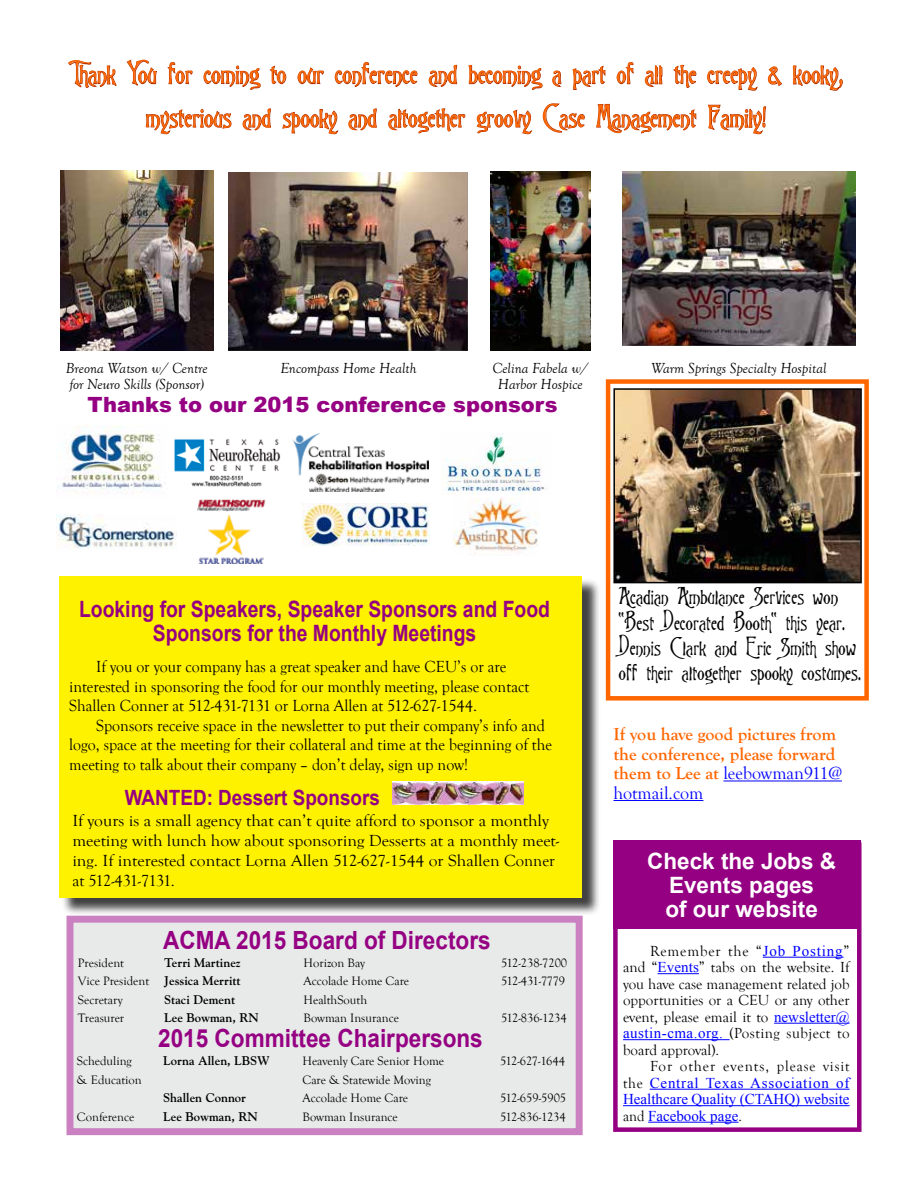
<style>
.page{position:relative;width:918px;height:1188px;background:#fff}
.page>*{position:absolute;margin:0;border:0;box-sizing:border-box;transform-origin:0 0}
.t1{font:27px/43.5px "Burton's Nightmare";color:#f60;text-align:center}
.t2{font:700 25.05px "Arial";color:#950083;scale:.9 1}
.t3{font:700 22.5px/24px "Arial";color:#950083;text-align:center;scale:.86 1}
.t4{font:700 22.5px/24px "Arial";color:#fff;text-align:center}
.t5{font:21px/25.2px "Burton's Nightmare";color:#000}
.t6{font:900 21px "Arial";color:#950083}
.t7{font:700 21px "Arial";color:#950083;scale:.9 1}
.t8{font:700 18px/19.5px "Goudy Old Style T";color:#f60}
.t9{font:16.5px/19.5px "Goudy Old Style T";color:#000;scale:.96 1}
.t10{font:16.5px/19.8px "Goudy Old Style T";color:#000;scale:1.06 1}
.t11{font:15px/16.5px "Goudy Old Style T";letter-spacing:.03em;color:#000;text-align:justify}
.t12{font:italic 15px/16.5px "Goudy Old Style T";color:#000;text-align:center}
.t13{font:15px/16.5px "Times New Roman";color:#00f;text-align:justify}
.t14{font:15px "Goudy Old Style T";letter-spacing:.065em;color:#000}
.t15{font:12.6px "Goudy Old Style T";color:#000}
.t16{font:700 12.6px "Goudy";color:#000}
.t17{font:700 12.6px "Goudy";color:#020000}
.t18{font:12.6px "Goudy Old Style T";color:#020000}
.t19{font:12.6px "Goudy Old Style T";letter-spacing:-.04em;color:#020000}
.t20{font:12.6px "Goudy Old Style T";letter-spacing:-.035em;color:#000}
.s1{font-family:"Goudy Old Style T";font-weight:400;color:#000}
.s2{color:#020000}
.s3{font-weight:400;color:#00f}
.s4{font-family:"Times New Roman";color:#00f}
.s5{font-family:"Goudy Old Style T";color:#000}
</style>
<div class="page">
<svg style="left:67px;top:916px;width:516px;height:219px;background:#e5e0e5"></svg>
<div style="left:62px;top:579px;width:539px;height:337px;background:#000;opacity:.75"></div>
<div style="left:59px;top:576px;width:523px;height:322px;background:#fff200"></div>
<img style="left:392px;top:782px;width:132px;height:23px">
<img style="left:616px;top:391px;width:243px;height:189px">
<div style="left:613px;top:388px;width:249px;height:195px;border:2px solid #000"></div>
<div style="left:606px;top:379px;width:263px;height:322px;border:4px solid #f60"></div>
<img style="left:56px;top:514px;width:120px;height:35px">
<img style="left:58px;top:426px;width:105px;height:68px">
<img style="left:302px;top:503px;width:127px;height:43px">
<img style="left:454px;top:497px;width:84px;height:59px">
<img style="left:197px;top:499px;width:69px;height:64px">
<img style="left:441px;top:434px;width:104px;height:60px">
<img style="left:174px;top:438px;width:107px;height:49px">
<img style="left:293px;top:434px;width:136px;height:58px">
<img style="left:60px;top:170px;width:153px;height:181px">
<img style="left:490px;top:171px;width:101px;height:180px">
<img style="left:229px;top:172px;width:239px;height:179px">
<img style="left:622px;top:171px;width:233px;height:175px">
<svg style="left:68px;top:60px;width:49px;height:28px"></svg>
<svg style="left:127px;top:59px;width:30px;height:27px"></svg>
<svg style="left:167px;top:62px;width:26px;height:22px"></svg>
<svg style="left:203px;top:65px;width:58px;height:25px"></svg>
<svg style="left:269px;top:65px;width:18px;height:20px"></svg>
<svg style="left:297px;top:67px;width:27px;height:17px"></svg>
<svg style="left:335px;top:62px;width:83px;height:25px"></svg>
<svg style="left:429px;top:65px;width:29px;height:22px"></svg>
<svg style="left:468px;top:65px;width:75px;height:25px"></svg>
<svg style="left:552px;top:70px;width:10px;height:17px"></svg>
<svg style="left:572px;top:65px;width:34px;height:25px"></svg>
<svg style="left:616px;top:62px;width:18px;height:22px"></svg>
<svg style="left:645px;top:65px;width:18px;height:22px"></svg>
<svg style="left:673px;top:65px;width:24px;height:23px"></svg>
<svg style="left:707px;top:67px;width:51px;height:24px"></svg>
<svg style="left:768px;top:66px;width:15px;height:20px"></svg>
<svg style="left:793px;top:65px;width:50px;height:26px"></svg>
<svg style="left:146px;top:109px;width:86px;height:26px"></svg>
<svg style="left:242px;top:108px;width:29px;height:23px"></svg>
<svg style="left:282px;top:109px;width:57px;height:26px"></svg>
<svg style="left:348px;top:108px;width:29px;height:23px"></svg>
<svg style="left:388px;top:108px;width:78px;height:26px"></svg>
<svg style="left:477px;top:109px;width:56px;height:26px"></svg>
<svg style="left:543px;top:103px;width:42px;height:30px"></svg>
<svg style="left:596px;top:104px;width:101px;height:30px"></svg>
<svg style="left:708px;top:104px;width:58px;height:31px"></svg>
<hr style="left:723px;top:781px;width:119px;height:1px;background:#00f">
<hr style="left:614px;top:800px;width:89px;height:1px;background:#00f">
<div style="left:614px;top:840px;width:247px;height:88px;background:#950083"></div>
<hr style="left:763px;top:957px;width:81px;height:1px;background:#00f">
<hr style="left:658px;top:973px;width:41px;height:1px;background:#00f">
<hr style="left:774px;top:1023px;width:76px;height:1px;background:#00f">
<hr style="left:623px;top:1039px;width:107px;height:1px;background:#00f">
<hr style="left:650px;top:1089px;width:200px;height:1px;background:#00f">
<hr style="left:623px;top:1105px;width:227px;height:1px;background:#00f">
<hr style="left:648px;top:1122px;width:91px;height:1px;background:#00f">
<div style="left:613px;top:842px;width:249px;height:290px;border:4px solid #950083"></div>
<h1 class="t1" style="left:69px;top:52px;width:777px">Thank You for coming to our conference and becoming a part of all the creepy &amp; kooky, mysterious and spooky and altogether groovy Case Management Family!</h1>
<p class="t12" style="left:66px;top:360px;width:143px;text-align:left">Breona Watson w/ Centre for Neuro Skills (Sponsor)</p>
<p class="t12" style="left:280px;top:360px;width:138px">Encompass Home Health</p>
<p class="t12" style="left:651px;top:360px;width:177px">Warm Springs Specialty Hospital</p>
<p class="t12" style="left:493px;top:360px;width:97px">Celina Fabela w/<br>Harbor Hospice</p>
<p class="t6" style="left:87px;top:389px;width:472px">Thanks to our 2015 conference sponsors</p>
<h3 class="t3" style="left:79px;top:597px;width:549px">Looking for Speakers, Speaker Sponsors and Food<br>Sponsors for the Monthly Meetings</h3>
<p class="t9" style="left:69px;top:657px;width:481px;text-indent:27px">If you or your company has a great speaker and have CEU’s or are interested in sponsoring the food for our monthly meeting, please contact<br>Shallen Conner at 512-431-7131 or Lorna Allen at 512-627-1544.</p>
<p class="t9" style="left:69px;top:716px;width:504px;text-indent:27px">Sponsors receive space in the newsletter to put their company’s info and logo, space at the meeting for their collateral and time at the beginning of the meeting to talk about their company – don’t delay, sign up now!</p>
<p class="t7" style="left:125px;top:784px;width:285px">WANTED: Dessert Sponsors</p>
<p class="t10" style="left:72px;top:811px;width:461px">If yours is a small agency that can’t quite afford to sponsor a monthly meeting with lunch how about sponsoring Desserts at a monthly meet&shy;ing. If interested contact Lorna Allen 512-627-1544 or Shallen Conner at 512-431-7131.</p>
<h2 class="t2" style="left:163px;top:923px;width:365px">ACMA 2015 Board of Directors</h2>
<p class="t15" style="left:78px;top:956px;width:48px">President</p>
<p class="t16" style="left:164px;top:955px;width:78px">Terri Martinez</p>
<p class="t15" style="left:303px;top:956px;width:63px">Horizon Bay</p>
<p class="t15" style="left:501px;top:956px;width:68px">512-238-7200</p>
<p class="t17" style="left:78px;top:973px;width:164px"><span class="s1">Vice President</span> Jessica Merritt</p>
<p class="t18" style="left:303px;top:974px;width:107px">Accolade Home Care</p>
<p class="t19" style="left:501px;top:974px;width:66px">512-431-7779</p>
<p class="t15" style="left:78px;top:993px;width:46px">Secretary</p>
<p class="t16" style="left:164px;top:992px;width:72px"><span class="s2">S</span>taci Dement</p>
<p class="t15" style="left:303px;top:993px;width:65px">HealthSouth</p>
<p class="t15" style="left:78px;top:1011px;width:48px">Treasurer</p>
<p class="t16" style="left:164px;top:1010px;width:96px">Lee Bowman, RN</p>
<p class="t15" style="left:303px;top:1011px;width:97px">Bowman Insurance</p>
<p class="t15" style="left:501px;top:1011px;width:67px">512-836-1234</p>
<h2 class="t2" style="left:158px;top:1022px;width:362px">2015 Committee Chairpersons</h2>
<p class="t15" style="left:77px;top:1054px;width:56px">Scheduling</p>
<p class="t16" style="left:163px;top:1053px;width:108px">Lorna Allen, LBSW</p>
<p class="t15" style="left:302px;top:1054px;width:143px">Heavenly Care Senior Home</p>
<p class="t20" style="left:500px;top:1054px;width:66px">512-627-1644</p>
<p class="t15" style="left:77px;top:1073px;width:66px">&amp; Education</p>
<p class="t15" style="left:302px;top:1073px;width:130px">Care &amp; Statewide Moving</p>
<p class="t16" style="left:163px;top:1090px;width:84px">Shallen Connor</p>
<p class="t15" style="left:302px;top:1091px;width:107px">Accolade Home Care</p>
<p class="t15" style="left:500px;top:1091px;width:68px">512-659-5905</p>
<p class="t15" style="left:77px;top:1110px;width:59px">Conference</p>
<p class="t16" style="left:163px;top:1109px;width:96px">Lee Bowman, RN</p>
<p class="t15" style="left:302px;top:1110px;width:97px">Bowman Insurance</p>
<p class="t15" style="left:500px;top:1110px;width:67px">512-836-1234</p>
<p class="t5" style="left:619px;top:584px;width:244px">Acadian Ambulance Services won "Best Decorated Booth" this year.<br>Dennis Clark and Eric Smith show off their altogether spooky costumes.</p>
<p class="t8" style="left:614px;top:725px;width:230px">If you have good pictures from the conference, please forward them to Lee at <span class="s3">leebowman911@ hotmail.com</span></p>
<h3 class="t4" style="left:647px;top:850px;width:190px">Check the Jobs &amp;<br>Events pages<br>of our website</h3>
<p class="t11" style="left:623px;top:943px;width:228px;text-indent:27px">Remember the “<span class="s4">Job Posting</span>” and “<span class="s4">Events</span>” tabs on the website. If you have case management related job opportunities or a CEU or any other event, please email it to <span class="s4">newsletter@ austin-cma.org.</span> (Posting subject to board approval).</p>
<p class="t14" style="left:650px;top:1058px;width:201px">For other events, please visit</p>
<p class="t13" style="left:623px;top:1074px;width:228px"><span class="s5">the</span> Central Texas Association of Healthcare Quality (CTAHQ) website <span class="s5">and</span> Facebook page<span class="s5">.</span></p>
</div>
